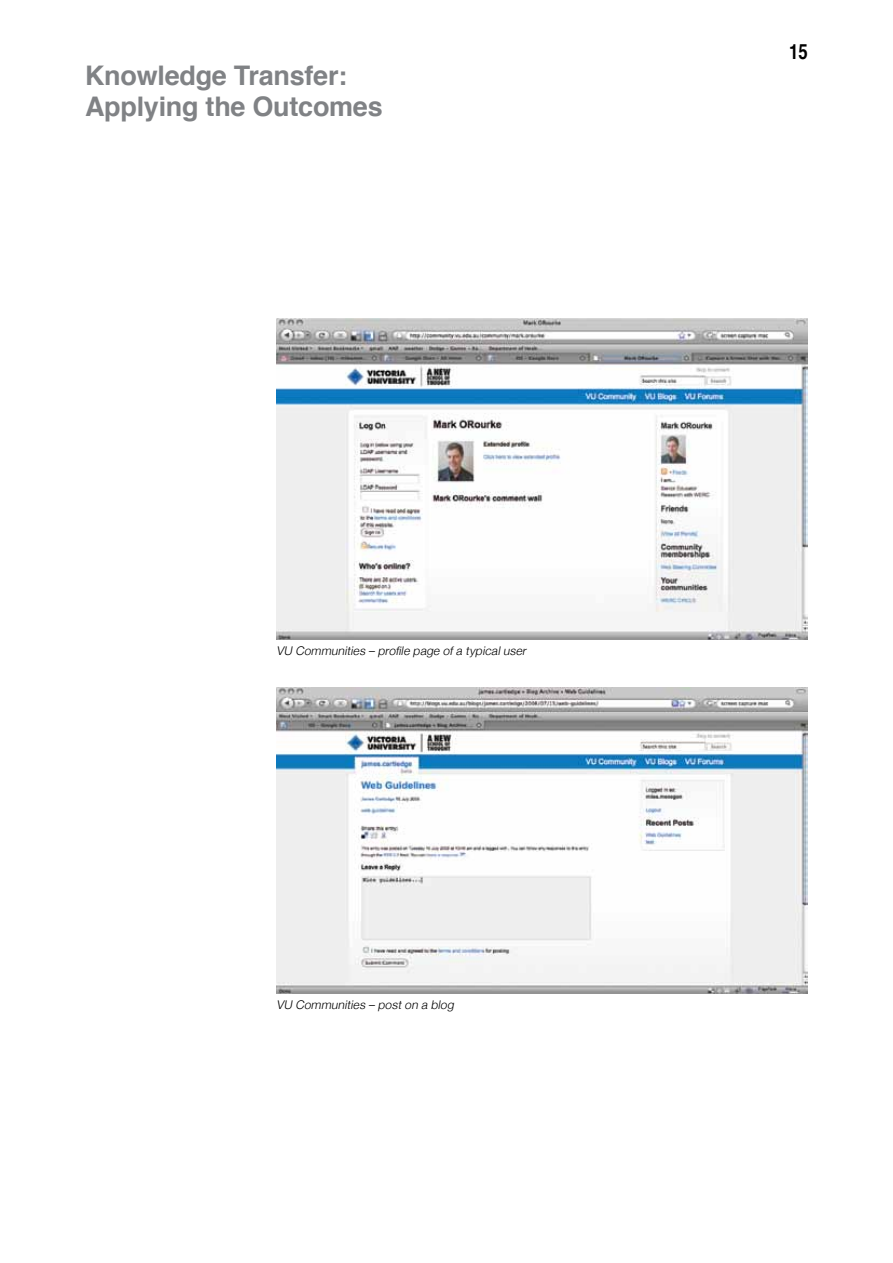
<style>
.page{position:relative;width:893px;height:1263px;background:#fff}
.page>*{position:absolute;margin:0;border:0;box-sizing:border-box;transform-origin:0 0}
.t1{font:700 27px/31.5px "Helvetica";letter-spacing:-.01em;color:#808285}
.t2{font:700 21px "Helvetica";color:#000;scale:.8 1}
.t3{font:italic 300 12px "Helvetica Neue";color:#000}
</style>
<div class="page">
<img style="left:276px;top:319px;width:532px;height:321px">
<img style="left:276px;top:688px;width:532px;height:305px">
<h1 class="t1" style="left:85px;top:60px;width:299px">Knowledge Transfer:<br>Applying the Outcomes</h1>
<p class="t3" style="left:276px;top:643px;width:254px">VU Communities – profile page of a typical user</p>
<p class="t3" style="left:276px;top:997px;width:181px">VU Communities – post on a blog</p>
<h2 class="t2" style="left:789px;top:34px;width:25px">15</h2>
</div>
